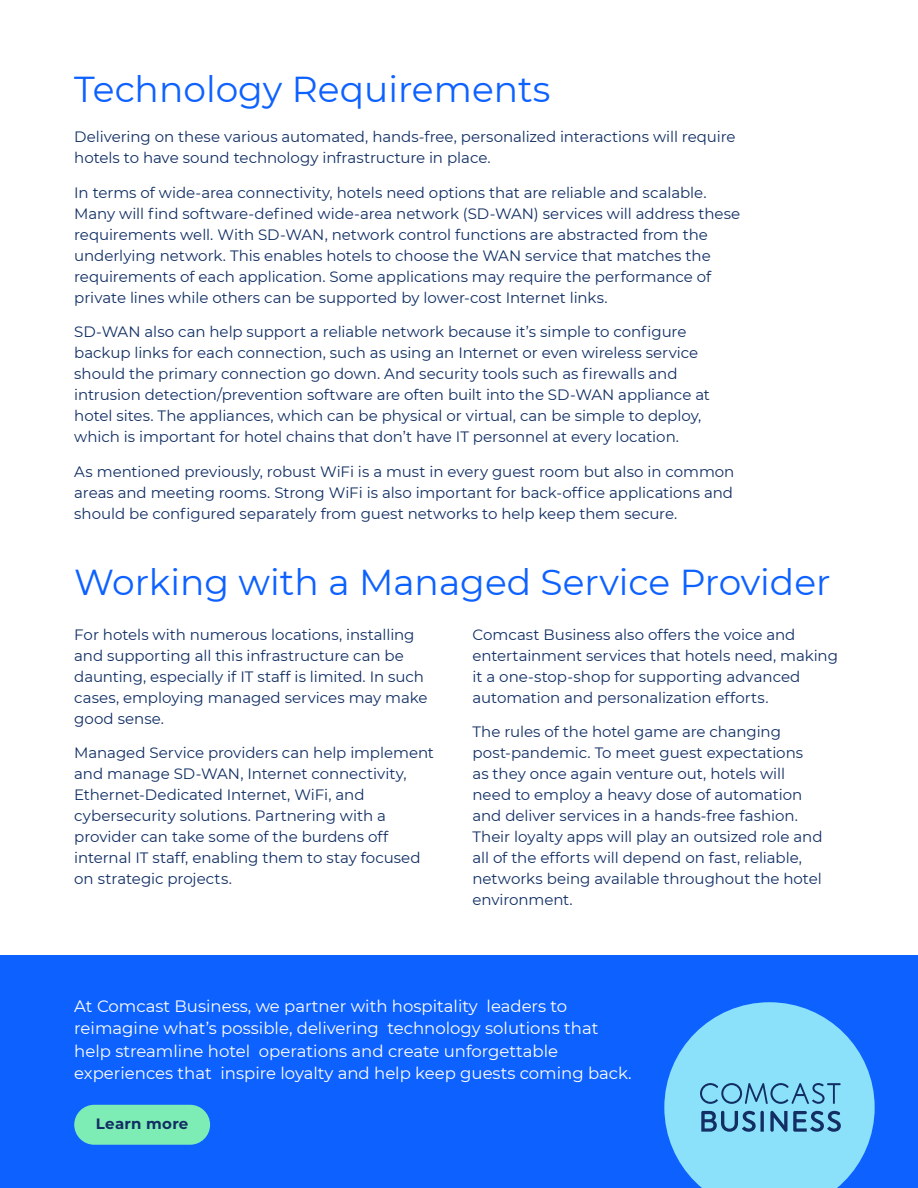
<style>
.page{position:relative;width:918px;height:1188px;background:#fff}
.page>*{position:absolute;margin:0;border:0;box-sizing:border-box;transform-origin:0 0}
.t1{font:36px "Montserrat";color:#0d61ff}
.t2{font:16.5px/22.5px "Montserrat";color:#fff}
.t3{font:15px/21px "Montserrat";letter-spacing:-.005em;color:#112f64}
.t4{font:100 15px "Montserrat";letter-spacing:.015em;color:#122e63}
</style>
<div class="page">
<div style="left:0;top:956px;width:918px;height:232px;background:#0d61ff"></div>
<svg style="left:664px;top:1002px;width:211px;height:186px"></svg>
<div style="left:74px;top:1105px;width:136px;height:40px;background:#7dedb5;border-radius:20px"></div>
<p class="t1" style="left:74px;top:64px;width:478px">Technology Requirements</p>
<p class="t3" style="left:74px;top:126px;width:663px">Delivering on these various automated, hands-free, personalized interactions will require hotels to have sound technology infrastructure in place.</p>
<p class="t3" style="left:74px;top:181px;width:668px">In terms of wide-area connectivity, hotels need options that are reliable and scalable.<br>Many will find software-defined wide-area network (SD-WAN) services will address these requirements well. With SD-WAN, network control functions are abstracted from the underlying network. This enables hotels to choose the WAN service that matches the requirements of each application. Some applications may require the performance of private lines while others can be supported by lower-cost Internet links.</p>
<p class="t3" style="left:74px;top:321px;width:637px">SD-WAN also can help support a reliable network because it’s simple to configure backup links for each connection, such as using an Internet or even wireless service should the primary connection go down. And security tools such as firewalls and intrusion detection/prevention software are often built into the SD-WAN appliance at hotel sites. The appliances, which can be physical or virtual, can be simple to deploy, which is important for hotel chains that don’t have IT personnel at every location.</p>
<p class="t3" style="left:74px;top:460px;width:662px;text-align:justify">As mentioned previously, robust WiFi is a must in every guest room but also in common areas and meeting rooms. Strong WiFi is also important for back-office applications and should be configured separately from guest networks to help keep them secure.</p>
<p class="t1" style="left:74px;top:558px;width:758px">Working with a Managed Service Provider</p>
<p class="t3" style="left:74px;top:624px;width:355px">For hotels with numerous locations, installing and supporting all this infrastructure can be daunting, especially if IT staff is limited. In such cases, employing managed services may make good sense.</p>
<p class="t3" style="left:74px;top:742px;width:361px">Managed Service providers can help implement and manage SD-WAN, Internet connectivity, Ethernet-Dedicated Internet, WiFi, and cybersecurity solutions. Partnering with a provider can take some of the burdens off internal IT staff, enabling them to stay focused on strategic projects.</p>
<p class="t3" style="left:472px;top:624px;width:367px">Comcast Business also offers the voice and entertainment services that hotels need, making it a one-stop-shop for supporting advanced automation and personalization efforts.</p>
<p class="t3" style="left:472px;top:721px;width:352px">The rules of the hotel game are changing post-pandemic. To meet guest expectations as they once again venture out, hotels will need to employ a heavy dose of automation and deliver services in a hands-free fashion.<br>Their loyalty apps will play an outsized role and all of the efforts will depend on fast, reliable, networks being available throughout the hotel environment.</p>
<p class="t2" style="left:74px;top:994px;width:559px">At Comcast Business, we partner with hospitality leaders to reimagine what’s possible, delivering technology solutions that help streamline hotel operations and create unforgettable experiences that inspire loyalty and help keep guests coming back.</p>
<p class="t4" style="left:96px;top:1114px;width:94px">Learn more</p>
</div>
